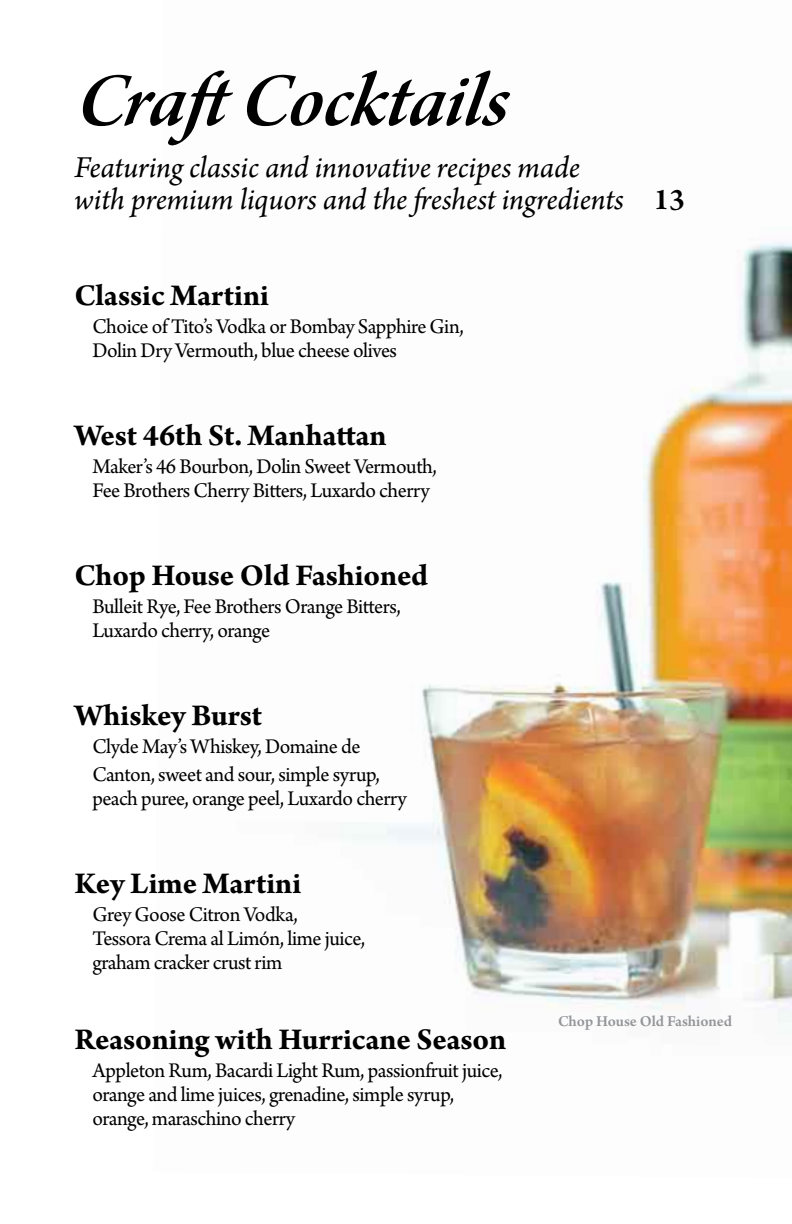
<style>
.page{position:relative;width:792px;height:1224px;background:#fff}
.page>*{position:absolute;margin:0;border:0;box-sizing:border-box;transform-origin:0 0}
.t1{font:italic 80px "Arno Pro Smbd Italic Subhead";color:#000}
.t2{font:700 32px "Arno Pro";letter-spacing:-.005em;color:#000}
.t3{font:italic 32px/32px "Arno Pro";letter-spacing:-.005em;color:#000}
.t4{font:22px/24px "Arno Pro";letter-spacing:-.02em;color:#000}
.t5{font:600 16px "Arno Pro";letter-spacing:-.005em;color:#939598}
.s1{font-weight:600;font-style:normal}
</style>
<div class="page">
<img style="left:341px;top:242px;width:451px;height:781px">
<h1 class="t1" style="left:74px;top:56px;width:451px">CraftCocktails</h1>
<h2 class="t3" style="left:74px;top:153px;width:612px">Featuring classic and innovative recipes made<br>with premium liquors and the freshest ingredients <span class="s1">13</span></h2>
<h2 class="t2" style="left:74px;top:276px;width:196px">Classic Martini</h2>
<p class="t4" style="left:92px;top:315px;width:373px">Choice of Tito’s Vodka or Bombay Sapphire Gin,<br>Dolin Dry Vermouth, blue cheese olives</p>
<h2 class="t2" style="left:74px;top:416px;width:314px">West 46th St. Manhattan</h2>
<p class="t4" style="left:92px;top:455px;width:346px">Maker’s 46 Bourbon, Dolin Sweet Vermouth,<br>Fee Brothers Cherry Bitters, Luxardo cherry</p>
<h2 class="t2" style="left:74px;top:556px;width:355px">Chop House Old Fashioned</h2>
<p class="t4" style="left:92px;top:595px;width:310px">Bulleit Rye, Fee Brothers Orange Bitters,<br>Luxardo cherry, orange</p>
<h2 class="t2" style="left:74px;top:696px;width:189px">Whiskey Burst</h2>
<p class="t4" style="left:92px;top:733px;width:289px;line-height:28px">Clyde May’s Whiskey, Domaine de<br>Canton, sweet and sour, simple syrup,</p>
<p class="t4" style="left:92px;top:787px;width:316px">peach puree, orange peel, Luxardo cherry</p>
<h2 class="t2" style="left:74px;top:864px;width:228px">Key Lime Martini</h2>
<p class="t4" style="left:92px;top:903px;width:274px">Grey Goose Citron Vodka,<br>Tessora Crema al Limón, lime juice, graham cracker crust rim</p>
<h2 class="t2" style="left:74px;top:1020px;width:433px">Reasoning with Hurricane Season</h2>
<p class="t4" style="left:92px;top:1059px;width:412px">Appleton Rum, Bacardi Light Rum, passionfruit juice, orange and lime juices, grenadine, simple syrup, orange, maraschino cherry</p>
<p class="t5" style="left:558px;top:1012px;width:176px">Chop House Old Fashioned</p>
</div>
